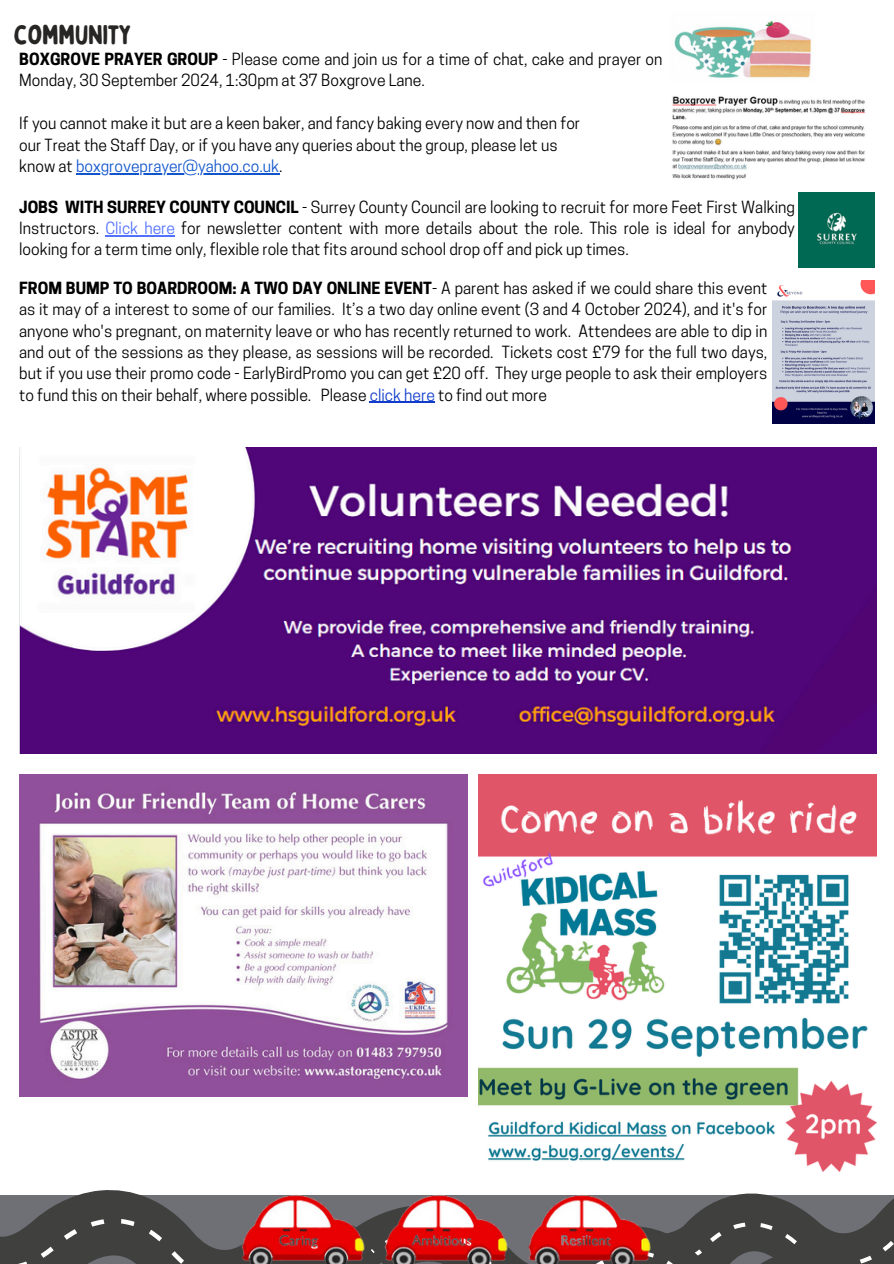
<style>
.page{position:relative;width:894px;height:1264px;background:#fff}
.page>*{position:absolute;margin:0;border:0;box-sizing:border-box;transform-origin:0 0}
.t1{font:27px "Bobby Jones Soft";letter-spacing:-.025em;color:#282625}
.t2{font:15.75px/21.3px "Cooper Hewitt";color:#000;text-align:justify}
.t3{font:15.75px "Cooper Hewitt";color:#15c}
.s1{font-weight:700}
.s2{color:#000}
.s3{color:#5271ff}
.s4{color:#113ccb}
</style>
<div class="page">
<svg style="left:0;top:1096px;width:352px;height:167px"></svg>
<svg style="left:875px;top:1121px;width:18px;height:142px"></svg>
<svg style="left:353px;top:993px;width:522px;height:270px"></svg>
<svg style="left:370px;top:1031px;width:472px;height:232px"></svg>
<img style="left:798px;top:192px;width:75px;height:76px">
<img style="left:772px;top:281px;width:102px;height:143px">
<img style="left:19px;top:447px;width:856px;height:306px">
<img style="left:478px;top:774px;width:398px;height:397px">
<img style="left:19px;top:774px;width:448px;height:322px">
<img style="left:228px;top:1189px;width:437px;height:74px">
<img style="left:672px;top:20px;width:194px;height:160px">
<hr style="left:76px;top:173px;width:203px;height:1px;background:#15c">
<hr style="left:105px;top:235px;width:70px;height:1px;background:#5271ff">
<hr style="left:370px;top:402px;width:65px;height:1px;background:#113ccb">
<p class="t1" style="left:14px;top:18px;width:120px">COMMUNITY</p>
<p class="t2" style="left:19px;top:50px;width:644px"><span class="s1">BOXGROVE PRAYER GROUP</span> - Please come and join us for a time of chat, cake and prayer on<br>Monday, 30 September 2024, 1:30pm at 37 Boxgrove Lane.</p>
<p class="t2" style="left:19px;top:115px;width:562px">If you cannot make it but are a keen baker, and fancy baking every now and then for</p>
<p class="t2" style="left:19px;top:136px;width:539px">our Treat the Staff Day, or if you have any queries about the group, please let us</p>
<p class="t3" style="left:19px;top:160px;width:264px"><span class="s2">know at</span> boxgroveprayer@yahoo.co.uk<span class="s2">.</span></p>
<p class="t2" style="left:19px;top:198px;width:776px"><span class="s1">JOBS WITH SURREY COUNTY COUNCIL</span> - Surrey County Council are looking to recruit for more Feet First Walking Instructors. <span class="s3">Click here</span> for newsletter content with more details about the role. This role is ideal for anybody looking for a term time only, flexible role that fits around school drop off and pick up times.</p>
<p class="t2" style="left:19px;top:279px;width:749px"><span class="s1">FROM BUMP TO BOARDROOM: A TWO DAY ONLINE EVENT</span>- A parent has asked if we could share this event as it may of a interest to some of our families. It’s a two day online event (3 and 4 October 2024), and it's for anyone who's pregnant, on maternity leave or who has recently returned to work. Attendees are able to dip in and out of the sessions as they please, as sessions will be recorded. Tickets cost £79 for the full two days, but if you use their promo code - EarlyBirdPromo you can get £20 off. They urge people to ask their employers to fund this on their behalf, where possible. Please <span class="s4">click here</span> to find out more</p>
</div>
